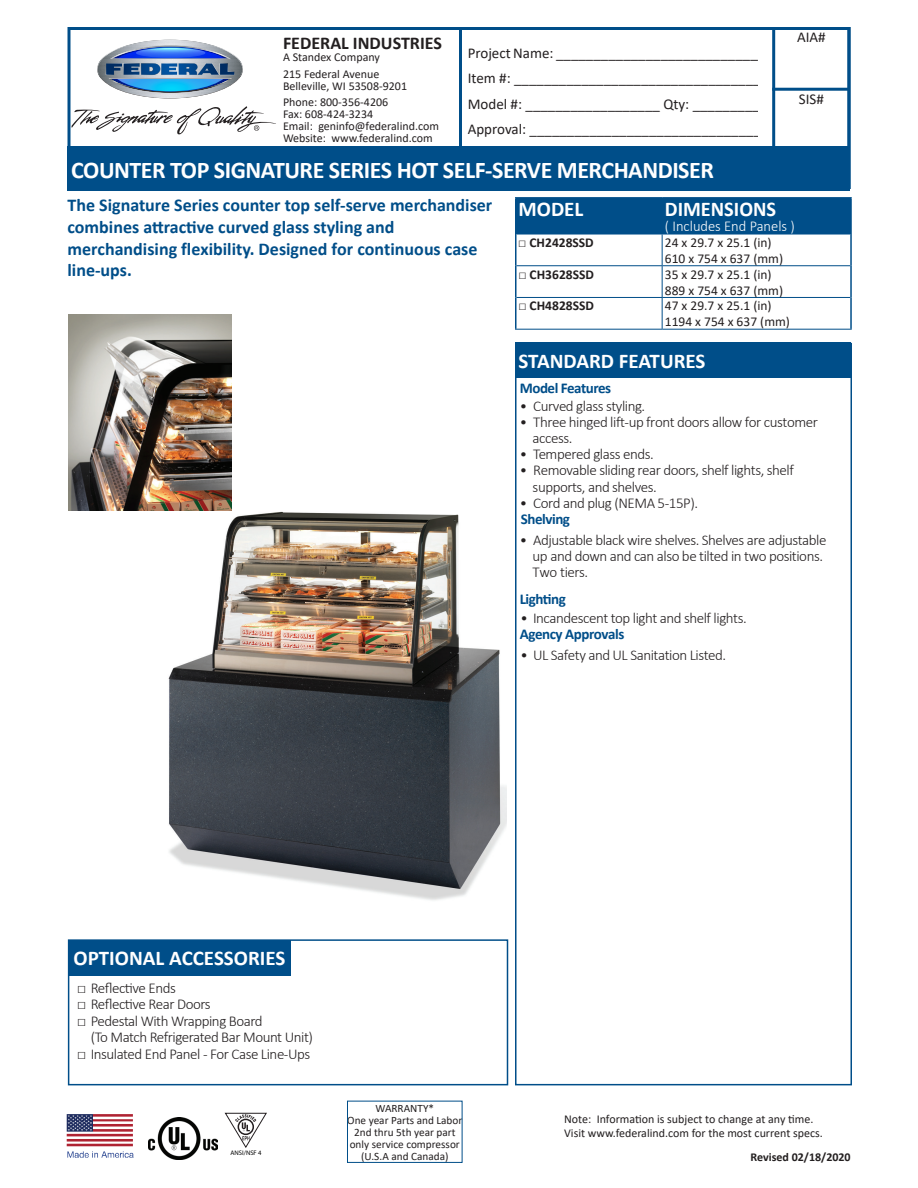
<style>
.page{position:relative;width:918px;height:1188px;background:#fff}
.page>*{position:absolute;margin:0;border:0;box-sizing:border-box;transform-origin:0 0}
.t1{font:700 24px "Calibri";letter-spacing:-.02em;color:#fff}
.t2{font:700 21px "Calibri";color:#fff}
.t3{font:700 18px/21.6px "Calibri";color:#004e89}
.t4{font:700 18px "Calibri";color:#231f20}
.t5{font:300 15px/16.2px "Calibri";letter-spacing:-.03em;color:#231f20}
.t6{font:15px/25.5px "Calibri";color:#231f20}
.t7{font:700 15px "Calibri";letter-spacing:-.03em;color:#004e89}
.t8{font:300 15px "Calibri";color:#fff}
.t9{font:13.5px/16.2px "Calibri";color:#231f20}
.t10{font:700 13.5px "Calibri";color:#231f20}
.t11{font:12px/16.5px "Calibri";color:#231f20}
.t12{font:700 12px "Calibri";color:#231f20}
.t13{font:11.25px/12px "Calibri";color:#231f20;text-align:center}
.t14{font:6.6px "Myriad Pro";color:#000}
.s1{font-style:inherit}
</style>
<div class="page">
<svg style="left:72px;top:106px;width:204px;height:29px"></svg>
<svg style="left:97px;top:40px;width:146px;height:59px"></svg>
<div style="left:68px;top:27px;width:782px;height:162px;border:3px solid #004e89"></div>
<div style="left:68px;top:146px;width:782px;height:44px;background:#004e89"></div>
<div style="left:772px;top:27px;width:78px;height:162px;border:3px solid #004e89"></div>
<hr style="left:772px;top:88px;width:77px;height:3px;background:#004e89">
<hr style="left:459px;top:28px;width:3px;height:120px;background:#004e89">
<img style="left:168px;top:511px;width:338px;height:389px">
<div style="left:347px;top:1101px;width:115px;height:62px;border:1px solid #004e89"></div>
<img style="left:149px;top:1118px;width:68px;height:41px">
<img style="left:66px;top:1114px;width:68px;height:43px">
<div style="left:517px;top:199px;width:333px;height:35px;background:#004e89"></div>
<hr style="left:661px;top:199px;width:2px;height:35px;background:#004e89">
<hr style="left:517px;top:234px;width:145px;height:1px;background:#004e89">
<hr style="left:662px;top:234px;width:188px;height:1px;background:#004e89">
<hr style="left:662px;top:234px;width:1px;height:31px;background:#004e89">
<hr style="left:517px;top:265px;width:145px;height:1px;background:#004e89">
<hr style="left:662px;top:265px;width:188px;height:1px;background:#004e89">
<hr style="left:662px;top:266px;width:1px;height:31px;background:#004e89">
<hr style="left:517px;top:297px;width:145px;height:1px;background:#004e89">
<hr style="left:662px;top:297px;width:188px;height:1px;background:#004e89">
<hr style="left:662px;top:298px;width:1px;height:31px;background:#004e89">
<hr style="left:515px;top:329px;width:147px;height:1px;background:#004e89">
<hr style="left:662px;top:329px;width:190px;height:1px;background:#004e89">
<hr style="left:515px;top:197px;width:147px;height:2px;background:#004e89">
<hr style="left:515px;top:199px;width:2px;height:35px;background:#004e89">
<hr style="left:662px;top:197px;width:190px;height:2px;background:#004e89">
<hr style="left:850px;top:199px;width:2px;height:35px;background:#004e89">
<hr style="left:515px;top:234px;width:2px;height:32px;background:#004e89">
<hr style="left:850px;top:234px;width:2px;height:32px;background:#004e89">
<hr style="left:515px;top:266px;width:2px;height:31px;background:#004e89">
<hr style="left:850px;top:266px;width:2px;height:31px;background:#004e89">
<hr style="left:515px;top:297px;width:2px;height:32px;background:#004e89">
<hr style="left:850px;top:297px;width:2px;height:32px;background:#004e89">
<div style="left:515px;top:343px;width:337px;height:742px;border:2px solid #004e89"></div>
<div style="left:515px;top:343px;width:335px;height:35px;background:#004e89"></div>
<div style="left:68px;top:939px;width:440px;height:146px;border:2px solid #004e89"></div>
<div style="left:69px;top:940px;width:222px;height:35px;background:#004e89"></div>
<img style="left:68px;top:314px;width:164px;height:197px">
<svg style="left:225px;top:1113px;width:42px;height:35px"></svg>
<p class="t4" style="left:283px;top:30px;width:160px">FEDERAL INDUSTRIES</p>
<p class="t11" style="left:283px;top:49px;width:98px">A Standex Company<br>215 Federal Avenue</p>
<p class="t11" style="left:283px;top:77px;width:126px">Belleville, WI 53508-9201<br>Phone: 800-356-4206</p>
<p class="t11" style="left:283px;top:108px;width:157px;line-height:12px">Fax: 608-424-3234<br>Email: geninfo@federalind.com<br>Website: www.federalind.com</p>
<p class="t6" style="left:468px;top:40px;width:299px">Project Name: ____________________________ Item #: _________________________________ Model #: __________________ Qty: _________ Approval: _______________________________</p>
<h1 class="t1" style="left:71px;top:153px;width:644px">COUNTER TOP SIGNATURE SERIES HOT SELF-SERVE MERCHANDISER</h1>
<p class="t6" style="left:797px;top:24px;width:30px">AIA#</p>
<p class="t6" style="left:799px;top:86px;width:27px">SIS#</p>
<p class="t3" style="left:68px;top:194px;width:426px">The Signature Series counter top self-serve merchandiser combines attractive curved glass styling and merchandising flexibility. Designed for continuous case line-ups.</p>
<h2 class="t2" style="left:518px;top:194px;width:66px">MODEL</h2>
<h2 class="t2" style="left:665px;top:194px;width:113px">DIMENSIONS</h2>
<p class="t8" style="left:665px;top:217px;width:132px">( Includes End Panels )</p>
<p class="t10" style="left:518px;top:233px;width:77px">□ CH2428SSD</p>
<p class="t9" style="left:665px;top:234px;width:120px">24 x 29.7 x 25.1 (in)<br>610 x 754 x 637 (mm)</p>
<p class="t10" style="left:518px;top:265px;width:77px">□ CH3628SSD</p>
<p class="t9" style="left:665px;top:266px;width:120px">35 x 29.7 x 25.1 (in)<br>889 x 754 x 637 (mm)</p>
<p class="t10" style="left:518px;top:296px;width:77px">□ CH4828SSD</p>
<p class="t9" style="left:665px;top:297px;width:127px">47 x 29.7 x 25.1 (in)<br>1194 x 754 x 637 (mm)</p>
<h2 class="t2" style="left:519px;top:347px;width:188px">STANDARD FEATURES</h2>
<p class="t7" style="left:520px;top:377px;width:93px">Model Features</p>
<p class="t5" style="left:520px;top:397px;width:127px">• Curved glass styling.</p>
<p class="t5" style="left:533px;top:414px;width:287px;text-indent:-13px">• Three hinged lift-up front doors allow for customer access.</p>
<p class="t5" style="left:520px;top:446px;width:135px">• Tempered glass ends.</p>
<p class="t5" style="left:533px;top:462px;width:263px;text-indent:-13px">• Removable sliding rear doors, shelf lights, shelf supports, and shelves.</p>
<p class="t5" style="left:520px;top:495px;width:180px">• Cord and plug (NEMA 5-15P).</p>
<p class="t7" style="left:521px;top:509px;width:51px">Shelving</p>
<p class="t5" style="left:533px;top:532px;width:295px;text-indent:-13px">• Adjustable black wire shelves. Shelves are adjustable up and down and can also be tilted in two positions.<br>Two tiers.</p>
<p class="t7" style="left:520px;top:589px;width:48px">Lighting</p>
<p class="t5" style="left:520px;top:610px;width:228px">• Incandescent top light and shelf lights.</p>
<p class="t7" style="left:520px;top:624px;width:106px">Agency Approvals</p>
<p class="t5" style="left:520px;top:647px;width:207px">• UL Safety and UL Sanitation Listed.</p>
<h2 class="t2" style="left:74px;top:943px;width:213px">OPTIONAL ACCESSORIES</h2>
<p class="t5" style="left:77px;top:980px;width:100px">□ Reflective Ends</p>
<p class="t5" style="left:77px;top:996px;width:135px">□ Reflective Rear Doors</p>
<p class="t5" style="left:91px;top:1013px;width:224px;text-indent:-14px">□ Pedestal With Wrapping Board<br>(To Match Refrigerated Bar Mount Unit)</p>
<p class="t5" style="left:77px;top:1046px;width:235px">□ Insulated End Panel - For Case Line-Ups</p>
<p class="t14" style="left:231px;top:1149px;width:33px">ANSI/NSF 4</p>
<p class="t13" style="left:347px;top:1102px;width:117px">WARRANTY*<br>One year Parts and Labor<br>2nd thru 5th year part only service compressor (U.S.A and Canada)</p>
<p class="t11" style="left:564px;top:1111px;width:260px;line-height:14.4px">Note: Information is subject to change at any time.<br>Visit www.federalind.com for the most current specs.</p>
<p class="t12" style="left:750px;top:1149px;width:102px">Revised 02/1<span class="s1">8</span>/2020</p>
</div>
